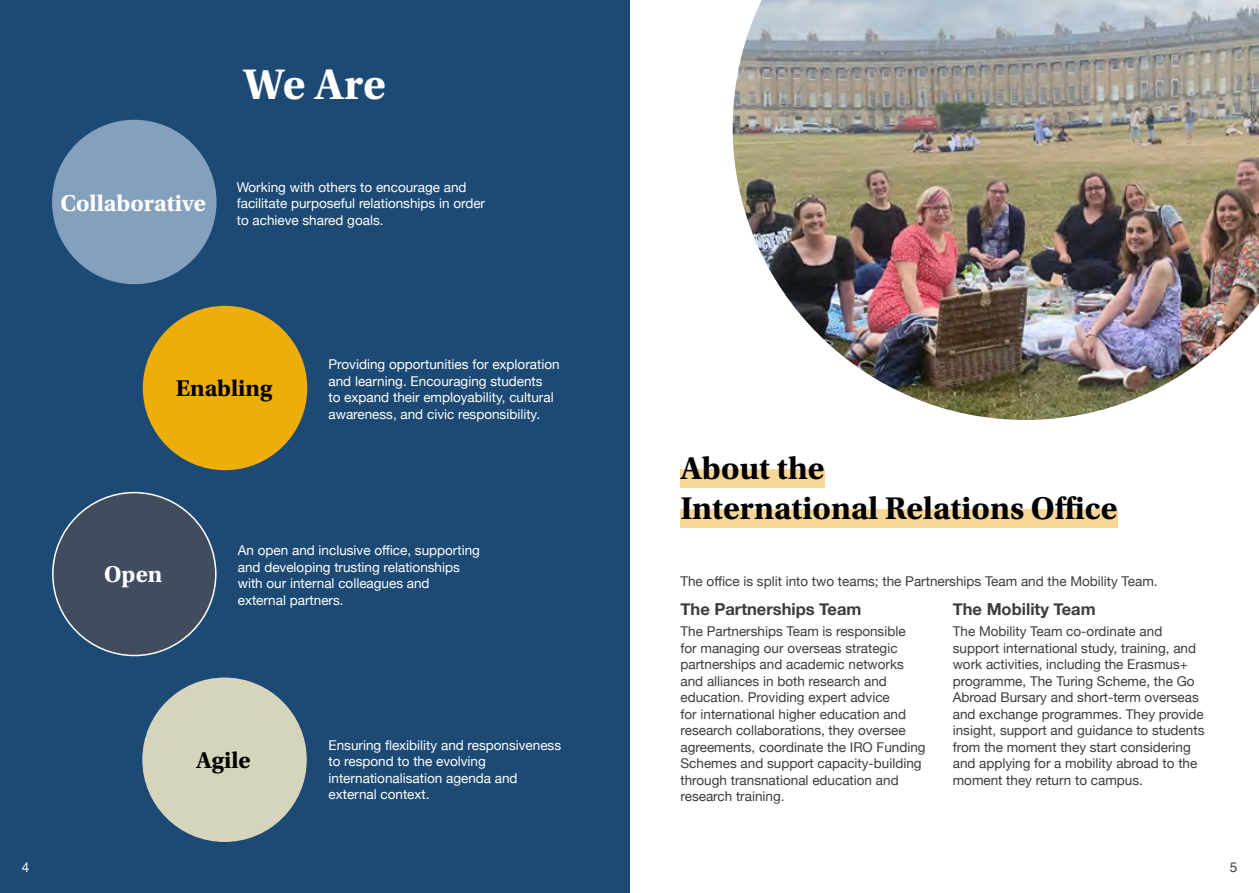
<style>
.page{position:relative;width:1259px;height:893px;background:#fff}
.page>*{position:absolute;margin:0;border:0;box-sizing:border-box;transform-origin:0 0}
.H1_Headline{font:700 45px "Utopia Std";color:#fff}
.t1{font:700 33px "Utopia Std";color:#000}
.H1_Header{font:700 24px "Utopia Std";color:#fff}
.H1_Header-2{font:700 24px "Utopia Std";color:#000}
.H2_Sub_Header{font:700 16.5px "Helvetica Neue";color:#3c3c3b}
.p_Body_Copy{font:13.5px/16.5px "Helvetica Neue";color:#3c3c3b}
.p_Body_Copy-2{font:13.5px/16.5px "Helvetica Neue";color:#fff}
</style>
<div class="page">
<div style="left:0;top:0;width:629px;height:893px;background:#1c4a74"></div>
<div style="left:53px;top:493px;width:163px;height:162px;background:#414d5e;border-radius:50%"></div>
<div style="left:143px;top:306px;width:164px;height:164px;background:#edad0a;border-radius:50%"></div>
<div style="left:52px;top:120px;width:164px;height:164px;background:#85a0bd;border-radius:50%"></div>
<div style="left:142px;top:677px;width:165px;height:165px;background:#d6d4bb;border-radius:50%"></div>
<img style="left:732px;top:0;width:527px;height:420px">
<div style="left:680px;top:470px;width:144px;height:18px;background:#f8d696"></div>
<div style="left:680px;top:509px;width:437px;height:19px;background:#f8d696"></div>
<h1 class="H1_Headline" style="left:243px;top:58px;width:144px">We Are</h1>
<h1 class="H1_Header" style="left:60px;top:189px;width:147px">Collaborative</h1>
<p class="p_Body_Copy-2" style="left:237px;top:180px;width:250px">Working with others to encourage and facilitate purposeful relationships in order to achieve shared goals.</p>
<h1 class="H1_Header-2" style="left:176px;top:375px;width:98px">Enabling</h1>
<p class="p_Body_Copy-2" style="left:328px;top:357px;width:233px">Providing opportunities for exploration and learning. Encouraging students<br>to expand their employability, cultural awareness, and civic responsibility.</p>
<h1 class="H1_Header" style="left:104px;top:561px;width:60px">Open</h1>
<p class="p_Body_Copy-2" style="left:238px;top:543px;width:244px">An open and inclusive office, supporting and developing trusting relationships with our internal colleagues and external partners.</p>
<p class="p_Body_Copy-2" style="left:22px;top:860px;width:9px">4</p>
<h1 class="H1_Header-2" style="left:196px;top:747px;width:56px">Agile</h1>
<p class="p_Body_Copy-2" style="left:328px;top:737px;width:234px">Ensuring flexibility and responsiveness to respond to the evolving internationalisation agenda and external context.</p>
<h1 class="t1" style="left:680px;top:449px;width:146px">About the</h1>
<h1 class="t1" style="left:680px;top:489px;width:439px">International Relations Office</h1>
<p class="p_Body_Copy" style="left:680px;top:574px;width:479px">The office is split into two teams; the Partnerships Team and the Mobility Team.</p>
<h2 class="H2_Sub_Header" style="left:680px;top:596px;width:182px">The Partnerships Team</h2>
<p class="p_Body_Copy" style="left:680px;top:624px;width:247px">The Partnerships Team is responsible<br>for managing our overseas strategic partnerships and academic networks and alliances in both research and education. Providing expert advice<br>for international higher education and research collaborations, they oversee agreements, coordinate the IRO Funding Schemes and support capacity-building through transnational education and research training.</p>
<h2 class="H2_Sub_Header" style="left:952px;top:596px;width:144px">The Mobility Team</h2>
<p class="p_Body_Copy" style="left:952px;top:624px;width:253px">The Mobility Team co-ordinate and support international study, training, and work activities, including the Erasmus+ programme, The Turing Scheme, the Go Abroad Bursary and short-term overseas and exchange programmes. They provide insight, support and guidance to students from the moment they start considering and applying for a mobility abroad to the moment they return to campus.</p>
<p class="p_Body_Copy" style="left:1229px;top:860px;width:9px">5</p>
</div>
